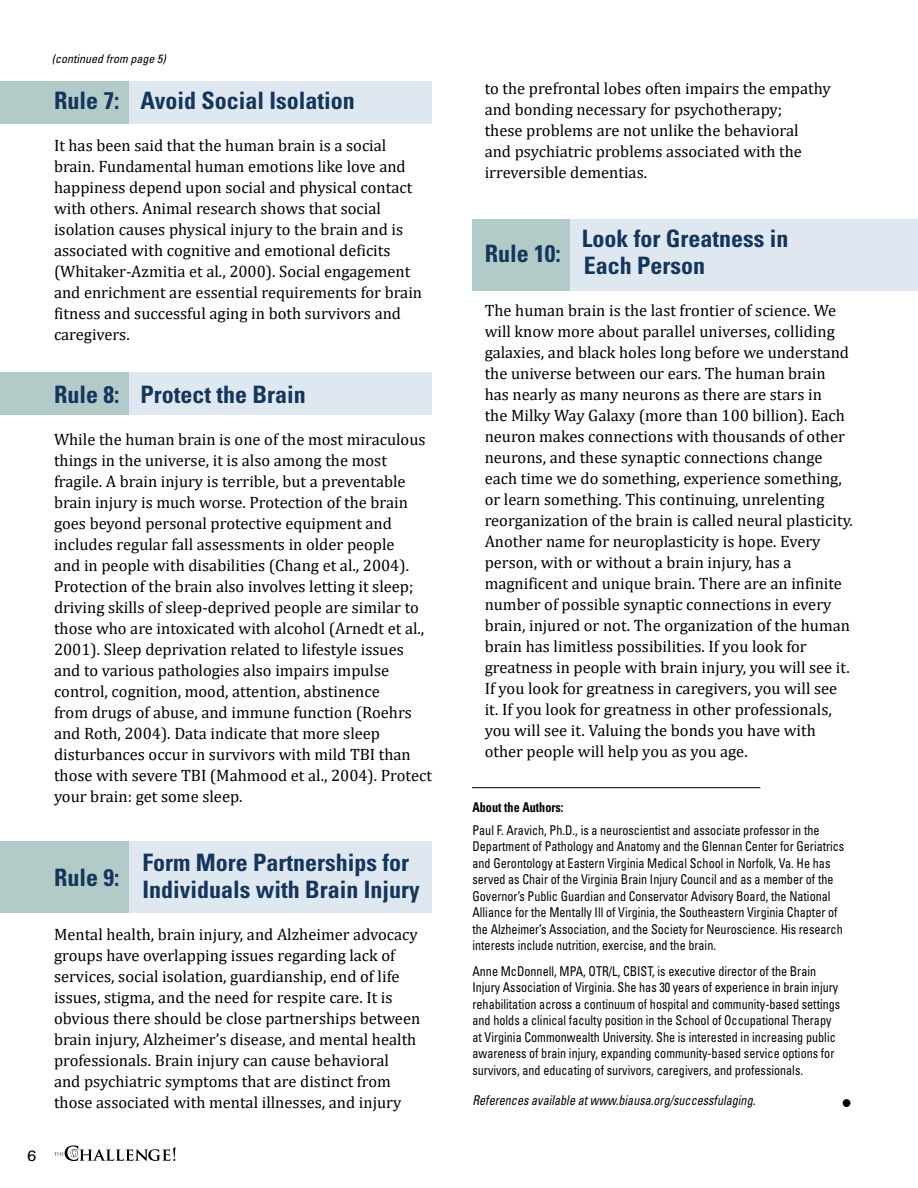
<style>
.page{position:relative;width:918px;height:1188px;background:#fff}
.page>*{position:absolute;margin:0;border:0;box-sizing:border-box;transform-origin:0 0}
.t1{font:700 condensed 24px/27px "Univers LT Std";color:#14365c}
.t2{font:16.5px/21px "Cambria";color:#000}
.t3{font:15px "Univers LT Std";color:#000;scale:1.1 1}
.t4{font:condensed 13.5px/16.5px "Univers LT Std";color:#000;scale:.9 1}
.t5{font:italic condensed 13.5px "Univers LT Std";color:#000;scale:.9 1}
.t6{font:700 condensed 13.5px "Univers LT Std";color:#000;scale:.9 1}
.t7{font:italic condensed 12px "Univers LT Std";color:#000}
</style>
<div class="page">
<svg style="left:54px;top:1145px;width:122px;height:16px"></svg>
<div style="left:0;top:81px;width:362px;height:42px;background:#b3cbc8"></div>
<div style="left:0;top:373px;width:362px;height:42px;background:#b3cbc8"></div>
<div style="left:0;top:841px;width:362px;height:72px;background:#b3cbc8"></div>
<div style="left:472px;top:219px;width:376px;height:71px;background:#b3cbc8"></div>
<div style="left:129px;top:81px;width:303px;height:42px;background:#dfe8f0"></div>
<div style="left:129px;top:373px;width:303px;height:42px;background:#dfe8f0"></div>
<div style="left:129px;top:841px;width:303px;height:72px;background:#dfe8f0"></div>
<div style="left:570px;top:219px;width:348px;height:71px;background:#dfe8f0"></div>
<hr style="left:472px;top:787px;width:288px;height:1px;background:#000">
<div style="left:843px;top:1099px;width:7px;height:8px;background:#000;border-radius:50%"></div>
<p class="t7" style="left:52px;top:51px;width:115px">(continued from page 5)</p>
<h1 class="t1" style="left:54px;top:87px;width:302px">Rule 7: Avoid Social Isolation</h1>
<p class="t2" style="left:54px;top:135px;width:370px">It has been said that the human brain is a social brain. Fundamental human emotions like love and happiness depend upon social and physical contact with others. Animal research shows that social isolation causes physical injury to the brain and is associated with cognitive and emotional deficits (Whitaker-Azmitia et al., 2000). Social engagement and enrichment are essential requirements for brain fitness and successful aging in both survivors and caregivers.</p>
<h1 class="t1" style="left:54px;top:381px;width:253px">Rule 8: Protect the Brain</h1>
<p class="t2" style="left:54px;top:429px;width:379px">While the human brain is one of the most miraculous things in the universe, it is also among the most fragile. A brain injury is terrible, but a preventable brain injury is much worse. Protection of the brain goes beyond personal protective equipment and includes regular fall assessments in older people<br>and in people with disabilities (Chang et al., 2004).<br>Protection of the brain also involves letting it sleep; driving skills of sleep-deprived people are similar to those who are intoxicated with alcohol (Arnedt et al., 2001). Sleep deprivation related to lifestyle issues and to various pathologies also impairs impulse control, cognition, mood, attention, abstinence<br>from drugs of abuse, and immune function (Roehrs and Roth, 2004). Data indicate that more sleep disturbances occur in survivors with mild TBI than those with severe TBI (Mahmood et al., 2004). Protect your brain: get some sleep.</p>
<p class="t3" style="left:27px;top:1147px;width:10px">6</p>
<h1 class="t1" style="left:143px;top:849px;width:279px">Form More Partnerships for<br>Individuals with Brain Injury</h1>
<p class="t2" style="left:54px;top:924px;width:368px">Mental health, brain injury, and Alzheimer advocacy groups have overlapping issues regarding lack of services, social isolation, guardianship, end of life issues, stigma, and the need for respite care. It is obvious there should be close partnerships between brain injury, Alzheimer’s disease, and mental health professionals. Brain injury can cause behavioral<br>and psychiatric symptoms that are distinct from those associated with mental illnesses, and injury</p>
<h1 class="t1" style="left:54px;top:864px;width:67px">Rule 9:</h1>
<p class="t2" style="left:485px;top:78px;width:348px">to the prefrontal lobes often impairs the empathy and bonding necessary for psychotherapy;<br>these problems are not unlike the behavioral<br>and psychiatric problems associated with the irreversible dementias.</p>
<h1 class="t1" style="left:582px;top:225px;width:208px">Look for Greatness in<br>Each Person</h1>
<p class="t2" style="left:485px;top:300px;width:370px">The human brain is the last frontier of science. We will know more about parallel universes, colliding galaxies, and black holes long before we understand the universe between our ears. The human brain has nearly as many neurons as there are stars in<br>the Milky Way Galaxy (more than 100 billion). Each neuron makes connections with thousands of other neurons, and these synaptic connections change each time we do something, experience something, or learn something. This continuing, unrelenting reorganization of the brain is called neural plasticity.<br>Another name for neuroplasticity is hope. Every person, with or without a brain injury, has a magnificent and unique brain. There are an infinite number of possible synaptic connections in every brain, injured or not. The organization of the human brain has limitless possibilities. If you look for greatness in people with brain injury, you will see it.<br>If you look for greatness in caregivers, you will see it. If you look for greatness in other professionals, you will see it. Valuing the bonds you have with other people will help you as you age.</p>
<h1 class="t1" style="left:485px;top:240px;width:77px">Rule 10:</h1>
<p class="t6" style="left:472px;top:799px;width:103px">About the Authors:</p>
<p class="t4" style="left:472px;top:821px;width:415px">Paul F. Aravich, Ph.D., is a neuroscientist and associate professor in the Department of Pathology and Anatomy and the Glennan Center for Geriatrics and Gerontology at Eastern Virginia Medical School in Norfolk, Va. He has served as Chair of the Virginia Brain Injury Council and as a member of the Governor’s Public Guardian and Conservator Advisory Board, the National Alliance for the Mentally Ill of Virginia, the Southeastern Virginia Chapter of the Alzheimer’s Association, and the Society for Neuroscience. His research interests include nutrition, exercise, and the brain.</p>
<p class="t4" style="left:472px;top:962px;width:410px">Anne McDonnell, MPA, OTR/L, CBIST, is executive director of the Brain Injury Association of Virginia. She has 30 years of experience in brain injury rehabilitation across a continuum of hospital and community-based settings and holds a clinical faculty position in the School of Occupational Therapy at Virginia Commonwealth University. She is interested in increasing public awareness of brain injury, expanding community-based service options for survivors, and educating of survivors, caregivers, and professionals.</p>
<p class="t5" style="left:472px;top:1091px;width:316px">References available at www.biausa.org/successfulaging.</p>
</div>
